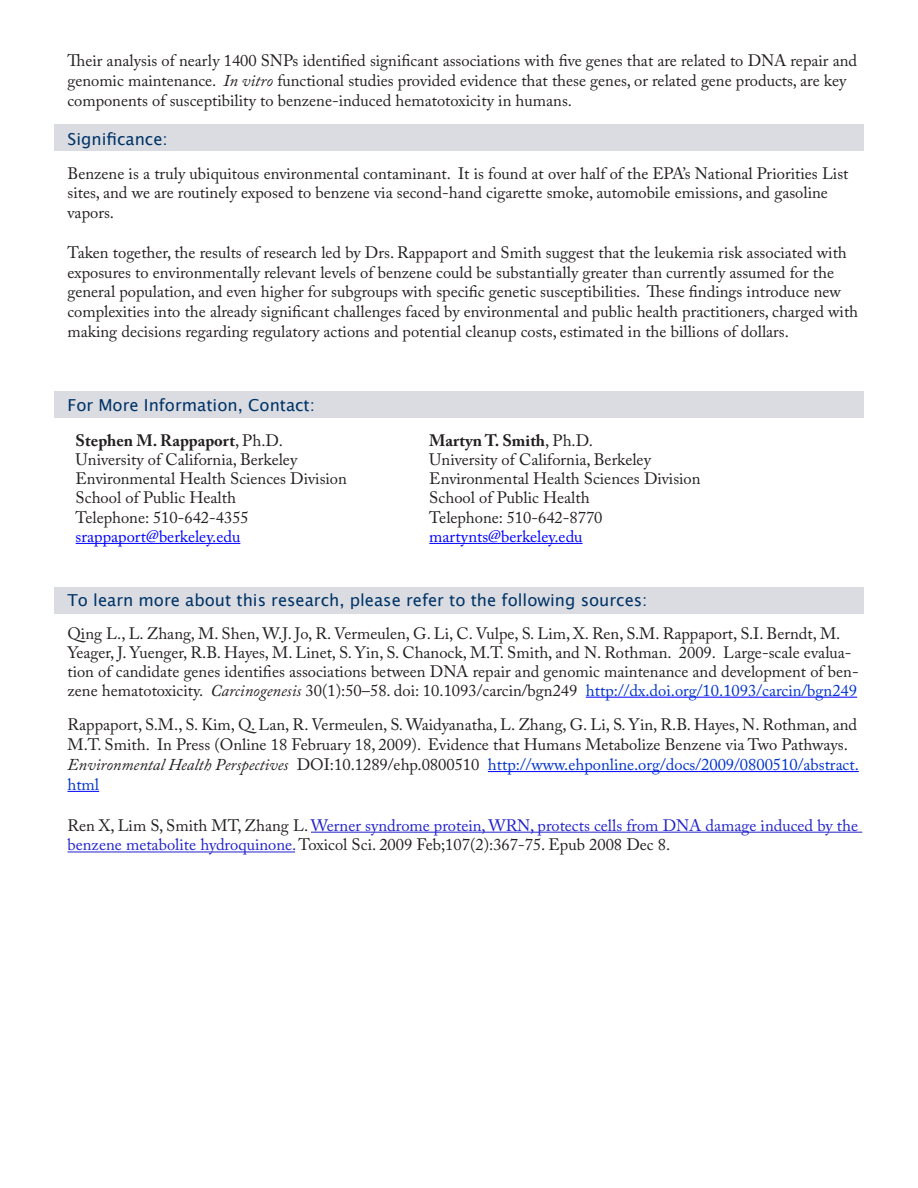
<style>
.page{position:relative;width:918px;height:1188px;background:#fff}
.page>*{position:absolute;margin:0;border:0;box-sizing:border-box;transform-origin:0 0}
.Body_Text{font:16.5px/19.8px "Adobe Caslon Pro";color:#231f20}
.title1{font:16.5px/19.8px "Adobe Caslon Pro";color:#22c}
.SUBHEADING{font:16.5px/35.2px "Lucida Grande";color:#036}
.s1{font-style:italic}
.s2{font-family:"Lucida Grande";color:#036}
.s3{font-family:"Adobe Caslon Pro";font-weight:700;color:#231f20}
.s4{font-family:"Adobe Caslon Pro";color:#231f20}
.s5{color:#00f}
.s6{font-weight:700}
.s7{color:#03c}
.s8{color:#231f20}
</style>
<div class="page">
<div style="left:54px;top:587px;width:810px;height:27px;background:#dadce2"></div>
<div style="left:54px;top:124px;width:810px;height:27px;background:#dadce2"></div>
<div style="left:54px;top:391px;width:810px;height:27px;background:#dadce2"></div>
<hr style="left:586px;top:697px;width:271px;height:1px;background:#00f">
<hr style="left:488px;top:771px;width:371px;height:1px;background:#00f">
<hr style="left:68px;top:791px;width:31px;height:1px;background:#00f">
<hr style="left:311px;top:832px;width:551px;height:1px;background:#22c">
<hr style="left:68px;top:852px;width:227px;height:1px;background:#22c">
<hr style="left:76px;top:543px;width:164px;height:1px;background:#00f">
<hr style="left:429px;top:543px;width:154px;height:1px;background:#00f">
<p class="Body_Text" style="left:68px;top:51px;width:791px">Their analysis of nearly 1400 SNPs identified significant associations with five genes that are related to DNA repair and genomic maintenance. <span class="s1">In vitro</span> functional studies provided evidence that these genes, or related gene products, are key components of susceptibility to benzene-induced hematotoxicity in humans.</p>
<p class="Body_Text" style="left:68px;top:123px;width:782px;line-height:33.3px"><span class="s2">Significance:<br></span>Benzene is a truly ubiquitous environmental contaminant. It is found at over half of the EPA’s National Priorities List</p>
<p class="Body_Text" style="left:68px;top:183px;width:762px">sites, and we are routinely exposed to benzene via second-hand cigarette smoke, automobile emissions, and gasoline vapors.</p>
<p class="Body_Text" style="left:68px;top:242px;width:792px">Taken together, the results of research led by Drs. Rappaport and Smith suggest that the leukemia risk associated with exposures to environmentally relevant levels of benzene could be substantially greater than currently assumed for the general population, and even higher for subgroups with specific genetic susceptibilities. These findings introduce new complexities into the already significant challenges faced by environmental and public health practitioners, charged with making decisions regarding regulatory actions and potential cleanup costs, estimated in the billions of dollars.</p>
<p class="SUBHEADING" style="left:76px;top:388px;width:241px;text-indent:-8px">For More Information, Contact:<br><span class="s3">Stephen M. Rappaport</span><span class="s4">, Ph.D.</span></p>
<p class="Body_Text" style="left:76px;top:450px;width:273px;line-height:19.2px">University of California, Berkeley<br>Environmental Health Sciences Division<br>School of Public Health<br>Telephone: 510-642-4355 <span class="s5">srappaport@berkeley.edu</span></p>
<p class="Body_Text" style="left:429px;top:431px;width:273px;line-height:19.2px"><span class="s6">Martyn T. Smith</span>, Ph.D.<br>University of California, Berkeley<br>Environmental Health Sciences Division<br>School of Public Health<br>Telephone: 510-642-8770 <span class="s5">martynts@berkeley.edu</span></p>
<p class="SUBHEADING" style="left:68px;top:583px;width:582px">To learn more about this research, please refer to the following sources:</p>
<p class="Body_Text" style="left:68px;top:623px;width:793px;line-height:19px">Qing L., L. Zhang, M. Shen, W.J. Jo, R. Vermeulen, G. Li, C. Vulpe, S. Lim, X. Ren, S.M. Rappaport, S.I. Berndt, M.<br>Yeager, J. Yuenger, R.B. Hayes, M. Linet, S. Yin, S. Chanock, M.T. Smith, and N. Rothman. 2009. Large-scale evalua&shy;tion of candidate genes identifies associations between DNA repair and genomic maintenance and development of ben&shy;zene hematotoxicity. <span class="s1">Carcinogenesis</span> 30(1):50–58. doi: 10.1093/carcin/bgn249 <span class="s7">http://dx.doi.org/10.1093/carcin/bgn249</span></p>
<p class="Body_Text" style="left:68px;top:715px;width:793px">Rappaport, S.M., S. Kim, Q. Lan, R. Vermeulen, S. Waidyanatha, L. Zhang, G. Li, S. Yin, R.B. Hayes, N. Rothman, and M.T. Smith. In Press (Online 18 February 18, 2009). Evidence that Humans Metabolize Benzene via Two Pathways.<br><span class="s1">Environmental Health Perspectives</span> DOI:10.1289/ehp.0800510 <span class="s7">http://www.ehponline.org/docs/2009/0800510/abstract. html</span></p>
<p class="title1" style="left:68px;top:815px;width:792px"><span class="s8">Ren X, Lim S, Smith MT, Zhang L.</span> Werner syndrome protein, WRN, protects cells from DNA damage induced by the benzene metabolite hydroquinone. <span class="s8">Toxicol Sci. 2009 Feb;107(2):367-75. Epub 2008 Dec 8.</span></p>
</div>
